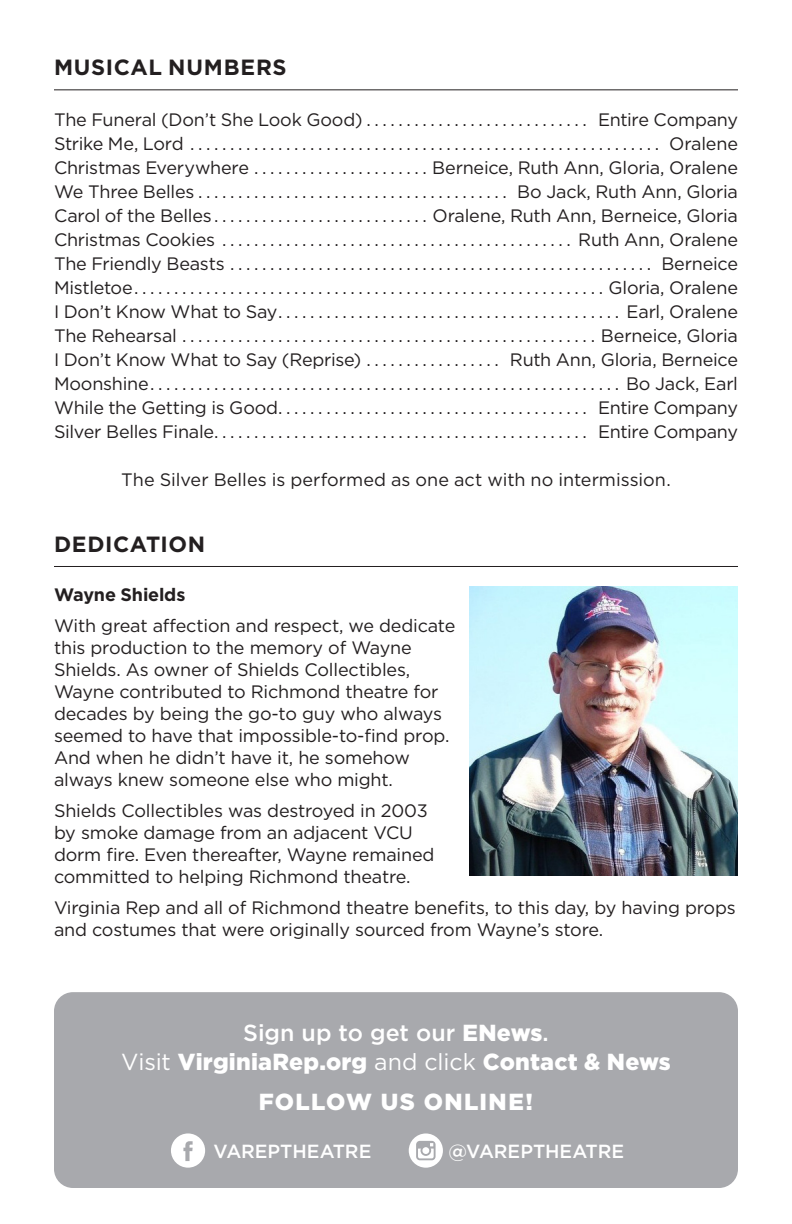
<style>
.page{position:relative;width:792px;height:1224px;background:#fff}
.page>*{position:absolute;margin:0;border:0;box-sizing:border-box;transform-origin:0 0}
.name_of_play{font:900 23.2px "Gotham";letter-spacing:.01em;color:#fff}
.name_of_play-2{font:500 23.2px "Gotham";letter-spacing:.005em;color:#fff}
.name_of_play-3{font:900 23.2px "Gotham";letter-spacing:.06em;color:#fff}
.Headline_with_rule{font:700 22px "Gotham";letter-spacing:.03em;color:#231f20}
.name_of_play-4{font:500 19px "Gotham";color:#fff}
.Staff_Listing{font:18px/22px "Gotham";letter-spacing:-.01em;color:#231f20}
.t1{font:700 18px "Gotham";letter-spacing:-.01em;color:#231f20}
.s1{font-weight:900}
.s2{font-weight:400}
</style>
<div class="page">
<hr style="left:54px;top:90px;width:684px;height:1px;background:#231f20">
<hr style="left:54px;top:566px;width:684px;height:1px;background:#231f20">
<img style="left:469px;top:587px;width:269px;height:288px">
<div style="left:54px;top:992px;width:684px;height:196px;background:#a8a9ad;border-radius:19px"></div>
<svg style="left:171px;top:1133px;width:34px;height:35px"></svg>
<svg style="left:409px;top:1133px;width:34px;height:35px"></svg>
<p class="Headline_with_rule" style="left:54px;top:53px;width:234px">MUSICAL NUMBERS</p>
<p class="Staff_Listing" style="left:54px;top:108px;width:686px">The Funeral (Don’t She Look Good) . . . . . . . . . . . . . . . . . . . . . . . . . . . . Entire Company</p>
<p class="Staff_Listing" style="left:54px;top:132px;width:686px">Strike Me, Lord ........................................................... Oralene</p>
<p class="Staff_Listing" style="left:54px;top:156px;width:685px">Christmas Everywhere . . . . . . . . . . . . . . . . . . . . . . Berneice, Ruth Ann, Gloria, Oralene</p>
<p class="Staff_Listing" style="left:54px;top:180px;width:685px">We Three Belles....................................... Bo Jack, Ruth Ann, Gloria</p>
<p class="Staff_Listing" style="left:54px;top:204px;width:686px">Carol of the Belles . . . . . . . . . . . . . . . . . . . . . . . . . . . Oralene, Ruth Ann, Berneice, Gloria</p>
<p class="Staff_Listing" style="left:54px;top:228px;width:685px">Christmas Cookies ............................................ Ruth Ann, Oralene</p>
<p class="Staff_Listing" style="left:54px;top:252px;width:686px">The Friendly Beasts..................................................... Berneice</p>
<p class="Staff_Listing" style="left:54px;top:276px;width:686px">Mistletoe...........................................................Gloria, Oralene</p>
<p class="Staff_Listing" style="left:54px;top:300px;width:686px">I Don’t Know What to Say........................................... Earl, Oralene</p>
<p class="Staff_Listing" style="left:54px;top:324px;width:686px">The Rehearsal.................................................... Berneice, Gloria</p>
<p class="Staff_Listing" style="left:54px;top:348px;width:685px">I Don’t Know What to Say (Reprise) . . . . . . . . . . . . . . . . . Ruth Ann, Gloria, Berneice</p>
<p class="Staff_Listing" style="left:54px;top:372px;width:685px">Moonshine........................................................... Bo Jack, Earl</p>
<p class="Staff_Listing" style="left:54px;top:396px;width:686px">While the Getting is Good....................................... Entire Company</p>
<p class="Staff_Listing" style="left:54px;top:420px;width:686px">Silver Belles Finale............................................... Entire Company</p>
<p class="Staff_Listing" style="left:121px;top:468px;width:551px">The Silver Belles is performed as one act with no intermission.</p>
<p class="Headline_with_rule" style="left:54px;top:529px;width:153px">DEDICATION</p>
<p class="t1" style="left:54px;top:583px;width:133px">Wayne Shields</p>
<p class="Staff_Listing" style="left:54px;top:614px;width:403px">With great affection and respect, we dedicate this production to the memory of Wayne Shields. As owner of Shields Collectibles, Wayne contributed to Richmond theatre for decades by being the go-to guy who always seemed to have that impossible-to-find prop.<br>And when he didn’t have it, he somehow always knew someone else who might.</p>
<p class="Staff_Listing" style="left:54px;top:799px;width:382px">Shields Collectibles was destroyed in 2003 by smoke damage from an adjacent VCU dorm fire. Even thereafter, Wayne remained committed to helping Richmond theatre.</p>
<p class="Staff_Listing" style="left:54px;top:896px;width:683px">Virginia Rep and all of Richmond theatre benefits, to this day, by having props and costumes that were originally sourced from Wayne’s store.</p>
<p class="name_of_play-2" style="left:243px;top:1018px;width:307px">Sign up to get our <span class="s1">ENews</span>.</p>
<p class="name_of_play" style="left:121px;top:1046px;width:551px"><span class="s2">Visit</span> VirginiaRep.org <span class="s2">and click</span> Contact &amp; News</p>
<p class="name_of_play-3" style="left:259px;top:1086px;width:276px">FOLLOW US ONLINE!</p>
<p class="name_of_play-4" style="left:214px;top:1139px;width:159px">VAREPTHEATRE</p>
<p class="name_of_play-4" style="left:449px;top:1139px;width:177px">@VAREPTHEATRE</p>
</div>
